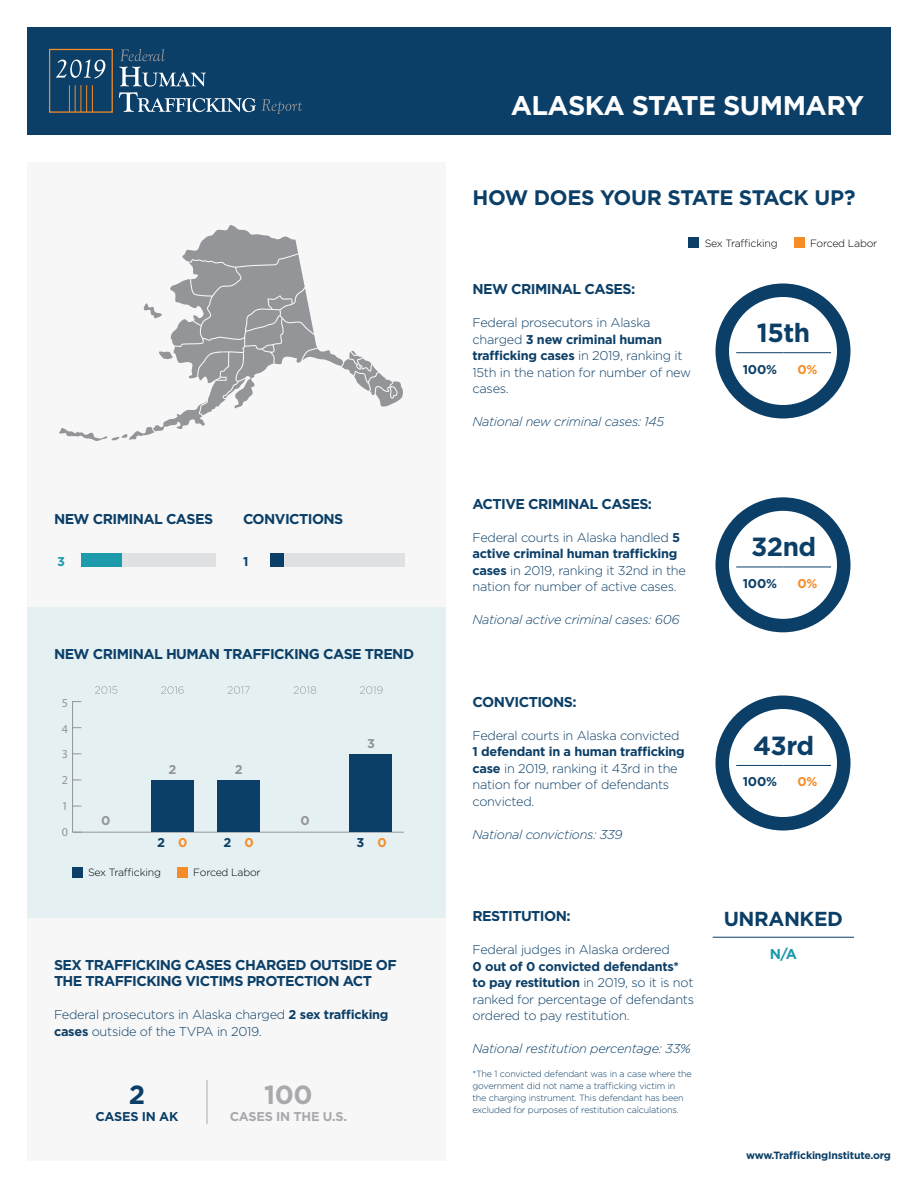
<style>
.page{position:relative;width:918px;height:1188px;background:#fff}
.page>*{position:absolute;margin:0;border:0;box-sizing:border-box;transform-origin:0 0}
.H_-_Gotham_Bold_-_18{font:700 27px "Gotham";letter-spacing:-.02em;color:#fff}
.Pie_Graph_-_Gotham_B{font:700 26.25px "Gotham";letter-spacing:-.02em;color:#0c3f67}
.Pie_Graph_-_Gotham_B-2{font:700 26.25px "Gotham";color:#a8a9ad}
.B_Header_-_Gotham_Bo{font:700 21px "Gotham";letter-spacing:-.02em;color:#0c3f67}
.Pie_Graph_-_Gotham_B-3{font:700 20.25px "Gotham";letter-spacing:-.02em;color:#0c3f67}
.B_Header_-_Gotham_Bo-2{font:700 14.25px/16.5px "Gotham";letter-spacing:-.04em;color:#0c3f67}
.B_Header_-_Gotham_Bo-3{font:700 14.25px "Gotham";color:#1d9aac}
.B_-_Gotham_Light_-_8{font:300 12.75px/16.5px "Gotham";letter-spacing:-.02em;color:#0c3f67}
.B_-_Gotham_Light_-_8-2{font:italic 300 12.75px "Gotham";letter-spacing:-.02em;color:#0c3f67}
.Pie_Graph_-_Gotham_B-4{font:700 12.75px "Gotham";letter-spacing:-.02em;color:#0c3f67}
.Pie_Graph_-_Gotham_B-5{font:700 12.75px "Gotham";letter-spacing:-.02em;color:#a8a9ad}
.Pie_Graph_-_Gotham_B-6{font:700 12.75px "Gotham";color:#f68c27}
.Stacked_Bar_Graph{font:700 12.75px "Gotham";color:#939598}
.Stacked_Bar_Graph-2{font:700 12.75px "Gotham";color:#0c3f67}
.Stacked_Bar_Graph-3{font:700 12.75px "Gotham";color:#f68c27}
.Bar_Graph_-_Gotham_B{font:700 12.75px "Gotham";color:#1d9aac}
.Bar_Graph_-_Gotham_B-2{font:700 12.75px "Gotham";color:#0c3f67}
.t1{font:12.15px "Myriad Pro";color:#939598}
.Graph_Legend_-_Gotha{font:300 10.5px "Gotham";letter-spacing:-.02em;color:#000001}
.Graph_Legend_-_Gotha-2{font:700 10.5px "Gotham";letter-spacing:-.02em;color:#0c3f67}
.B_Footnote_-_Gotham{font:300 9px/12px "Gotham";letter-spacing:-.02em;color:#0c3f67}
.s1{font-weight:700}
</style>
<div class="page">
<div style="left:716px;top:284px;width:134px;height:134px;background:#0c3f67;border-radius:50%"></div>
<div style="left:729px;top:297px;width:108px;height:108px;background:#fff;border-radius:50%"></div>
<div style="left:716px;top:497px;width:134px;height:135px;background:#0c3f67;border-radius:50%"></div>
<div style="left:729px;top:511px;width:108px;height:108px;background:#fff;border-radius:50%"></div>
<div style="left:716px;top:696px;width:134px;height:135px;background:#0c3f67;border-radius:50%"></div>
<div style="left:729px;top:709px;width:108px;height:108px;background:#fff;border-radius:50%"></div>
<div style="left:27px;top:162px;width:419px;height:446px;background:#f7f7f8"></div>
<div style="left:27px;top:27px;width:864px;height:108px;background:#0c3f67"></div>
<div style="left:49px;top:49px;width:64px;height:64px;background:#0c3f67;border:1px solid #f68c27"></div>
<svg style="left:69px;top:85px;width:24px;height:27px"></svg>
<svg style="left:120px;top:49px;width:45px;height:12px"></svg>
<svg style="left:119px;top:67px;width:137px;height:45px"></svg>
<svg style="left:262px;top:99px;width:40px;height:15px"></svg>
<svg style="left:56px;top:59px;width:49px;height:19px"></svg>
<div style="left:688px;top:237px;width:11px;height:11px;background:#0c3f67"></div>
<div style="left:794px;top:237px;width:11px;height:11px;background:#f68c27"></div>
<hr style="left:736px;top:352px;width:48px;height:1px;background:#0c3f67">
<hr style="left:784px;top:352px;width:47px;height:1px;background:#0c3f67">
<hr style="left:736px;top:567px;width:48px;height:1px;background:#0c3f67">
<hr style="left:784px;top:567px;width:47px;height:1px;background:#0c3f67">
<hr style="left:736px;top:765px;width:48px;height:1px;background:#0c3f67">
<hr style="left:784px;top:765px;width:47px;height:1px;background:#0c3f67">
<div style="left:270px;top:554px;width:135px;height:13px;background:#e0e1e3"></div>
<div style="left:81px;top:554px;width:135px;height:13px;background:#e0e1e3"></div>
<div style="left:270px;top:554px;width:14px;height:13px;background:#0c3f67"></div>
<div style="left:81px;top:554px;width:41px;height:13px;background:#1d9aac"></div>
<div style="left:27px;top:918px;width:419px;height:243px;background:#f7f7f8"></div>
<svg style="left:207px;top:1080px;width:1px;height:44px"></svg>
<div style="left:27px;top:608px;width:419px;height:310px;background:#e5f0f3"></div>
<div style="left:72px;top:867px;width:11px;height:11px;background:#0c3f67"></div>
<div style="left:177px;top:867px;width:11px;height:11px;background:#f68c27"></div>
<svg style="left:95px;top:686px;width:22px;height:8px"></svg>
<svg style="left:161px;top:686px;width:23px;height:8px"></svg>
<svg style="left:228px;top:686px;width:22px;height:8px"></svg>
<svg style="left:294px;top:686px;width:22px;height:8px"></svg>
<svg style="left:360px;top:686px;width:22px;height:8px"></svg>
<hr style="left:713px;top:937px;width:141px;height:1px;background:#0c3f67">
<svg style="left:59px;top:225px;width:344px;height:216px"></svg>
<hr style="left:73px;top:832px;width:331px;height:1px;background:#939598">
<hr style="left:72px;top:702px;width:1px;height:130px;background:#939598">
<div style="left:151px;top:780px;width:43px;height:52px;background:#0c3f67"></div>
<div style="left:217px;top:780px;width:43px;height:52px;background:#0c3f67"></div>
<div style="left:350px;top:754px;width:42px;height:78px;background:#0c3f67"></div>
<p class="B_Header_-_Gotham_Bo-2" style="left:54px;top:511px;width:161px">NEW CRIMINAL CASES</p>
<p class="B_Header_-_Gotham_Bo-2" style="left:243px;top:511px;width:102px">CONVICTIONS</p>
<p class="Bar_Graph_-_Gotham_B" style="left:57px;top:553px;width:9px">3</p>
<p class="Bar_Graph_-_Gotham_B-2" style="left:243px;top:553px;width:7px">1</p>
<p class="B_Header_-_Gotham_Bo-2" style="left:54px;top:646px;width:362px">NEW CRIMINAL HUMAN TRAFFICKING CASE TREND</p>
<p class="t1" style="left:62px;top:695px;width:8px">5</p>
<p class="t1" style="left:62px;top:721px;width:8px">4</p>
<p class="t1" style="left:62px;top:747px;width:8px">3</p>
<p class="t1" style="left:62px;top:773px;width:8px">2</p>
<p class="t1" style="left:62px;top:799px;width:8px">1</p>
<p class="t1" style="left:62px;top:825px;width:8px">0</p>
<p class="Stacked_Bar_Graph" style="left:168px;top:761px;width:9px">2</p>
<p class="Stacked_Bar_Graph" style="left:235px;top:761px;width:9px">2</p>
<p class="Stacked_Bar_Graph" style="left:101px;top:813px;width:11px">0</p>
<p class="Stacked_Bar_Graph" style="left:300px;top:813px;width:11px">0</p>
<p class="Stacked_Bar_Graph" style="left:367px;top:735px;width:9px">3</p>
<p class="Stacked_Bar_Graph-2" style="left:157px;top:834px;width:9px">2</p>
<p class="Stacked_Bar_Graph-3" style="left:178px;top:834px;width:11px">0</p>
<p class="Stacked_Bar_Graph-2" style="left:224px;top:834px;width:9px">2</p>
<p class="Stacked_Bar_Graph-3" style="left:245px;top:834px;width:11px">0</p>
<p class="Stacked_Bar_Graph-2" style="left:356px;top:834px;width:9px">3</p>
<p class="Stacked_Bar_Graph-3" style="left:377px;top:834px;width:11px">0</p>
<p class="Graph_Legend_-_Gotha" style="left:88px;top:866px;width:74px">Sex Trafficking</p>
<p class="Graph_Legend_-_Gotha" style="left:193px;top:866px;width:69px">Forced Labor</p>
<p class="B_Header_-_Gotham_Bo-2" style="left:54px;top:957px;width:344px">SEX TRAFFICKING CASES CHARGED OUTSIDE OF<br>THE TRAFFICKING VICTIMS PROTECTION ACT</p>
<p class="B_-_Gotham_Light_-_8" style="left:54px;top:1006px;width:336px">Federal prosecutors in Alaska charged <span class="s1">2 sex trafficking cases</span> outside of the TVPA in 2019.</p>
<p class="Pie_Graph_-_Gotham_B" style="left:129px;top:1078px;width:18px">2</p>
<p class="Pie_Graph_-_Gotham_B-2" style="left:264px;top:1078px;width:50px">100</p>
<p class="Pie_Graph_-_Gotham_B-4" style="left:95px;top:1108px;width:85px">CASES IN AK</p>
<p class="Pie_Graph_-_Gotham_B-5" style="left:230px;top:1108px;width:119px">CASES IN THE U.S.</p>
<p class="H_-_Gotham_Bold_-_18" style="left:511px;top:88px;width:355px">ALASKA STATE SUMMARY</p>
<p class="B_Header_-_Gotham_Bo" style="left:472px;top:184px;width:384px">HOW DOES YOUR STATE STACK UP?</p>
<p class="B_Header_-_Gotham_Bo-2" style="left:472px;top:281px;width:164px">NEW CRIMINAL CASES:</p>
<p class="B_-_Gotham_Light_-_8" style="left:472px;top:314px;width:220px">Federal prosecutors in Alaska charged <span class="s1">3 new criminal human trafficking cases</span> in 2019, ranking it<br>15th in the nation for number of new cases.</p>
<p class="B_-_Gotham_Light_-_8-2" style="left:472px;top:414px;width:193px">National new criminal cases: 145</p>
<p class="Graph_Legend_-_Gotha" style="left:705px;top:236px;width:74px">Sex Trafficking</p>
<p class="Graph_Legend_-_Gotha" style="left:810px;top:236px;width:69px">Forced Labor</p>
<p class="Pie_Graph_-_Gotham_B" style="left:757px;top:315px;width:55px">15th</p>
<p class="Pie_Graph_-_Gotham_B-4" style="left:743px;top:361px;width:36px">100%</p>
<p class="Pie_Graph_-_Gotham_B-6" style="left:797px;top:361px;width:22px">0%</p>
<p class="B_Header_-_Gotham_Bo-2" style="left:472px;top:496px;width:181px">ACTIVE CRIMINAL CASES:</p>
<p class="B_-_Gotham_Light_-_8" style="left:472px;top:529px;width:215px">Federal courts in Alaska handled <span class="s1">5 active criminal human trafficking cases</span> in 2019, ranking it 32nd in the nation for number of active cases.</p>
<p class="B_-_Gotham_Light_-_8-2" style="left:472px;top:612px;width:209px">National active criminal cases: 606</p>
<p class="Pie_Graph_-_Gotham_B" style="left:751px;top:529px;width:67px">32nd</p>
<p class="Pie_Graph_-_Gotham_B-4" style="left:743px;top:575px;width:36px">100%</p>
<p class="Pie_Graph_-_Gotham_B-6" style="left:797px;top:575px;width:22px">0%</p>
<p class="B_Header_-_Gotham_Bo-2" style="left:472px;top:694px;width:106px">CONVICTIONS:</p>
<p class="B_-_Gotham_Light_-_8" style="left:472px;top:727px;width:214px">Federal courts in Alaska convicted<br><span class="s1">1 defendant in a human trafficking case</span> in 2019, ranking it 43rd in the nation for number of defendants convicted.</p>
<p class="B_-_Gotham_Light_-_8-2" style="left:472px;top:826px;width:152px">National convictions: 339</p>
<p class="Pie_Graph_-_Gotham_B" style="left:753px;top:728px;width:63px">43rd</p>
<p class="Pie_Graph_-_Gotham_B-4" style="left:743px;top:773px;width:36px">100%</p>
<p class="Pie_Graph_-_Gotham_B-6" style="left:797px;top:773px;width:22px">0%</p>
<p class="B_Header_-_Gotham_Bo-2" style="left:472px;top:908px;width:100px">RESTITUTION:</p>
<p class="B_-_Gotham_Light_-_8" style="left:472px;top:941px;width:199px">Federal judges in Alaska ordered</p>
<p class="B_-_Gotham_Light_-_8" style="left:472px;top:958px;width:223px"><span class="s1">0 out of 0 convicted defendants* to pay restitution</span> in 2019, so it is not ranked for percentage of defendants ordered to pay restitution.</p>
<p class="B_-_Gotham_Light_-_8-2" style="left:472px;top:1041px;width:220px">National restitution percentage: 33%</p>
<p class="B_Footnote_-_Gotham" style="left:472px;top:1068px;width:221px">*The 1 convicted defendant was in a case where the government did not name a trafficking victim in<br>the charging instrument. This defendant has been excluded for purposes of restitution calculations.</p>
<p class="Pie_Graph_-_Gotham_B-3" style="left:724px;top:906px;width:121px">UNRANKED</p>
<p class="B_Header_-_Gotham_Bo-3" style="left:770px;top:945px;width:29px">N/A</p>
<p class="Graph_Legend_-_Gotha-2" style="left:746px;top:1149px;width:146px">www.TraffickingInstitute.org</p>
</div>
